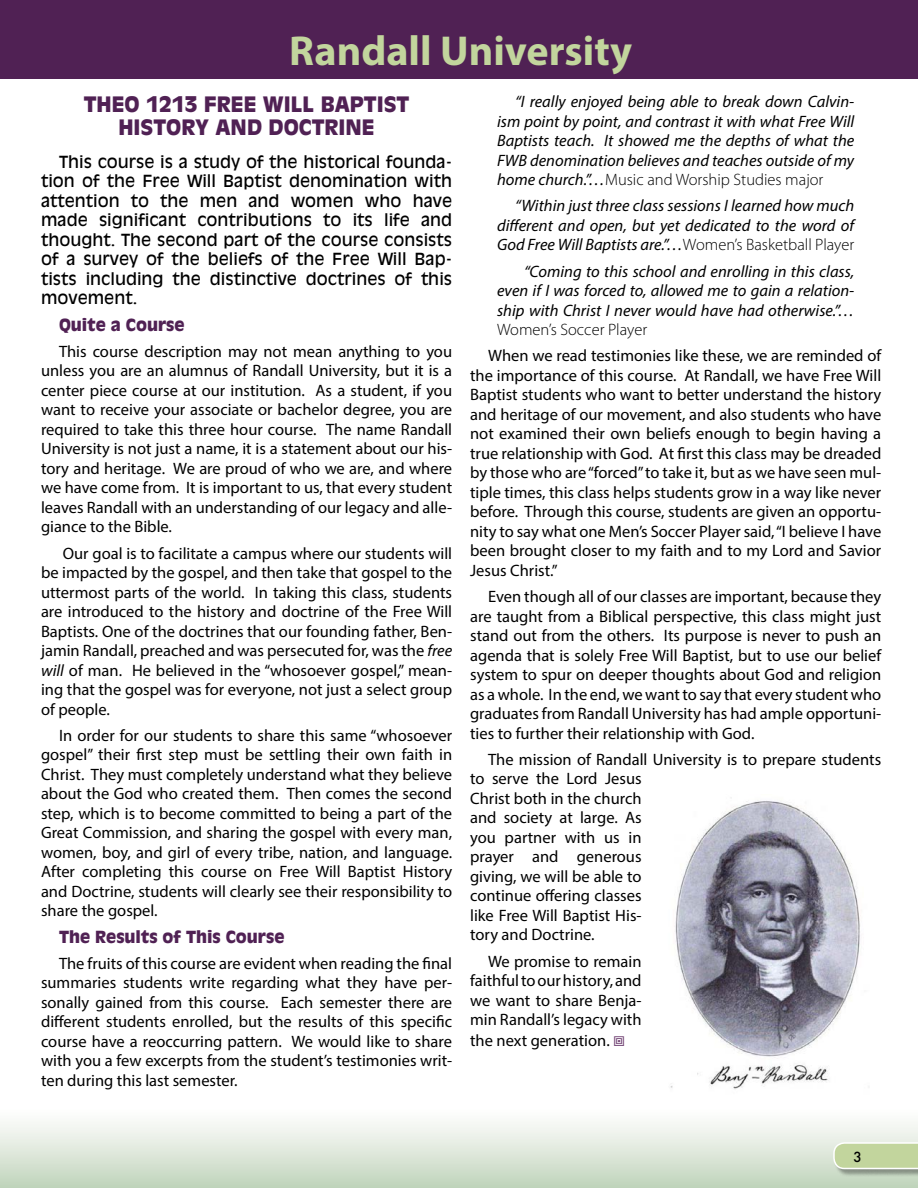
<style>
.page{position:relative;width:918px;height:1188px;background:#fff}
.page>*{position:absolute;margin:0;border:0;box-sizing:border-box;transform-origin:0 0}
.body{font:700 42px "Myriad Pro";color:#c2d59d}
.body_indent{font:900 21px/22.5px "Antique Olive";color:#502154;text-align:center}
.body_indent-2{font:16.5px/19.5px "Myriad Pro";color:#000;text-align:justify}
.body_indent-3{font:italic 16.5px/19.5px "Myriad Pro";color:#000;text-align:justify}
.body_indent-4{font:16.5px/19.5px "Antique Olive";color:#000;text-align:justify}
.body_indent-5{font:900 16.5px "Antique Olive";color:#502154}
.t1{font:500 13.5px "Futura";color:#000}
.s1{font-style:italic}
.s2{font-weight:300;font-style:normal}
</style>
<div class="page">
<div style="left:0;top:0;width:918px;height:78px;background:#502154"></div>
<div style="left:0;top:1107px;width:918px;height:81px;background:linear-gradient(to bottom,#fff,#c1d4bc)"></div>
<img style="left:670px;top:797px;width:190px;height:292px">
<div style="left:834px;top:1143px;width:84px;height:34px;background:#000;opacity:.35"></div>
<svg style="left:833px;top:1142px;width:85px;height:27px"></svg>
<p class="body" style="left:289px;top:24px;width:344px">Randall University</p>
<p class="body_indent" style="left:84px;top:93px;width:327px">THEO 1213 FREE WILL BAPTIST<br>HISTORY AND DOCTRINE</p>
<p class="body_indent-4" style="left:41px;top:151px;width:413px;text-indent:18px">This course is a study of the historical founda&shy;tion of the Free Will Baptist denomination with attention to the men and women who have made significant contributions to its life and thought. The second part of the course consists of a survey of the beliefs of the Free Will Bap&shy;tists including the distinctive doctrines of this movement.</p>
<p class="body_indent-5" style="left:59px;top:315px;width:127px">Quite a Course</p>
<p class="body_indent-2" style="left:41px;top:341px;width:413px;text-indent:18px">This course description may not mean anything to you unless you are an alumnus of Randall University, but it is a center piece course at our institution. As a student, if you want to receive your associate or bachelor degree, you are required to take this three hour course. The name Randall University is not just a name, it is a statement about our his&shy;tory and heritage. We are proud of who we are, and where we have come from. It is important to us, that every student leaves Randall with an understanding of our legacy and alle&shy;giance to the Bible.</p>
<p class="body_indent-2" style="left:41px;top:543px;width:413px;text-indent:22px">Our goal is to facilitate a campus where our students will be impacted by the gospel, and then take that gospel to the uttermost parts of the world. In taking this class, students are introduced to the history and doctrine of the Free Will Baptists. One of the doctrines that our founding father, Ben&shy;jamin Randall, preached and was persecuted for, was the <span class="s1">free will</span> of man. He believed in the “whosoever gospel,” mean&shy;ing that the gospel was for everyone, not just a select group of people.</p>
<p class="body_indent-2" style="left:41px;top:725px;width:413px;text-indent:18px">In order for our students to share this same “whosoever gospel” their first step must be settling their own faith in Christ. They must completely understand what they believe about the God who created them. Then comes the second step, which is to become committed to being a part of the Great Commission, and sharing the gospel with every man, women, boy, and girl of every tribe, nation, and language.<br>After completing this course on Free Will Baptist History and Doctrine, students will clearly see their responsibility to share the gospel.</p>
<p class="body_indent-5" style="left:59px;top:927px;width:227px">The Results of This Course</p>
<p class="body_indent-2" style="left:41px;top:953px;width:413px;text-indent:18px">The fruits of this course are evident when reading the final summaries students write regarding what they have per&shy;sonally gained from this course. Each semester there are different students enrolled, but the results of this specific course have a reoccurring pattern. We would like to share with you a few excerpts from the student’s testimonies writ&shy;ten during this last semester.</p>
<p class="body_indent-3" style="left:497px;top:91px;width:359px;text-indent:18px">“I really enjoyed being able to break down Calvin&shy;ism point by point, and contrast it with what Free Will Baptists teach. It showed me the depths of what the FWB denomination believes and teaches outside of my home church.”…<span class="s2">Music and Worship Studies major</span></p>
<p class="body_indent-3" style="left:497px;top:196px;width:359px;text-indent:18px">“Within just three class sessions I learned how much different and open, but yet dedicated to the word of God Free Will Baptists are.”…<span class="s2">Women’s Basketball Player</span></p>
<p class="body_indent-3" style="left:497px;top:261px;width:359px;text-indent:27px">“Coming to this school and enrolling in this class, even if I was forced to, allowed me to gain a relation&shy;ship with Christ I never would have had otherwise.”… <span class="s2">Women’s Soccer Player</span></p>
<p class="body_indent-2" style="left:470px;top:346px;width:413px;text-indent:18px">When we read testimonies like these, we are reminded of the importance of this course. At Randall, we have Free Will Baptist students who want to better understand the history and heritage of our movement, and also students who have not examined their own beliefs enough to begin having a true relationship with God. At first this class may be dreaded by those who are “forced” to take it, but as we have seen mul&shy;tiple times, this class helps students grow in a way like never before. Through this course, students are given an opportu&shy;nity to say what one Men’s Soccer Player said, “I believe I have been brought closer to my faith and to my Lord and Savior Jesus Christ.”</p>
<p class="body_indent-2" style="left:470px;top:587px;width:413px;text-indent:18px">Even though all of our classes are important, because they are taught from a Biblical perspective, this class might just stand out from the others. Its purpose is never to push an agenda that is solely Free Will Baptist, but to use our belief system to spur on deeper thoughts about God and religion as a whole. In the end, we want to say that every student who graduates from Randall University has had ample opportuni&shy;ties to further their relationship with God.</p>
<p class="body_indent-2" style="left:470px;top:749px;width:413px;text-align:left;text-indent:18px">The mission of Randall University is to prepare students to serve the Lord Jesus<br>Christ both in the church<br>and society at large. As<br>you partner with us in<br>prayer and generous<br>giving, we will be able to<br>continue offering classes<br>like Free Will Baptist His-<br>tory and Doctrine.</p>
<p class="body_indent-2" style="left:470px;top:951px;width:173px;text-indent:18px">We promise to remain faithful to our history, and we want to share Benja&shy;min Randall’s legacy with</p>
<p class="body_indent-2" style="left:470px;top:1031px;width:141px">the next generation.</p>
<p class="t1" style="left:854px;top:1147px;width:10px">3</p>
</div>
